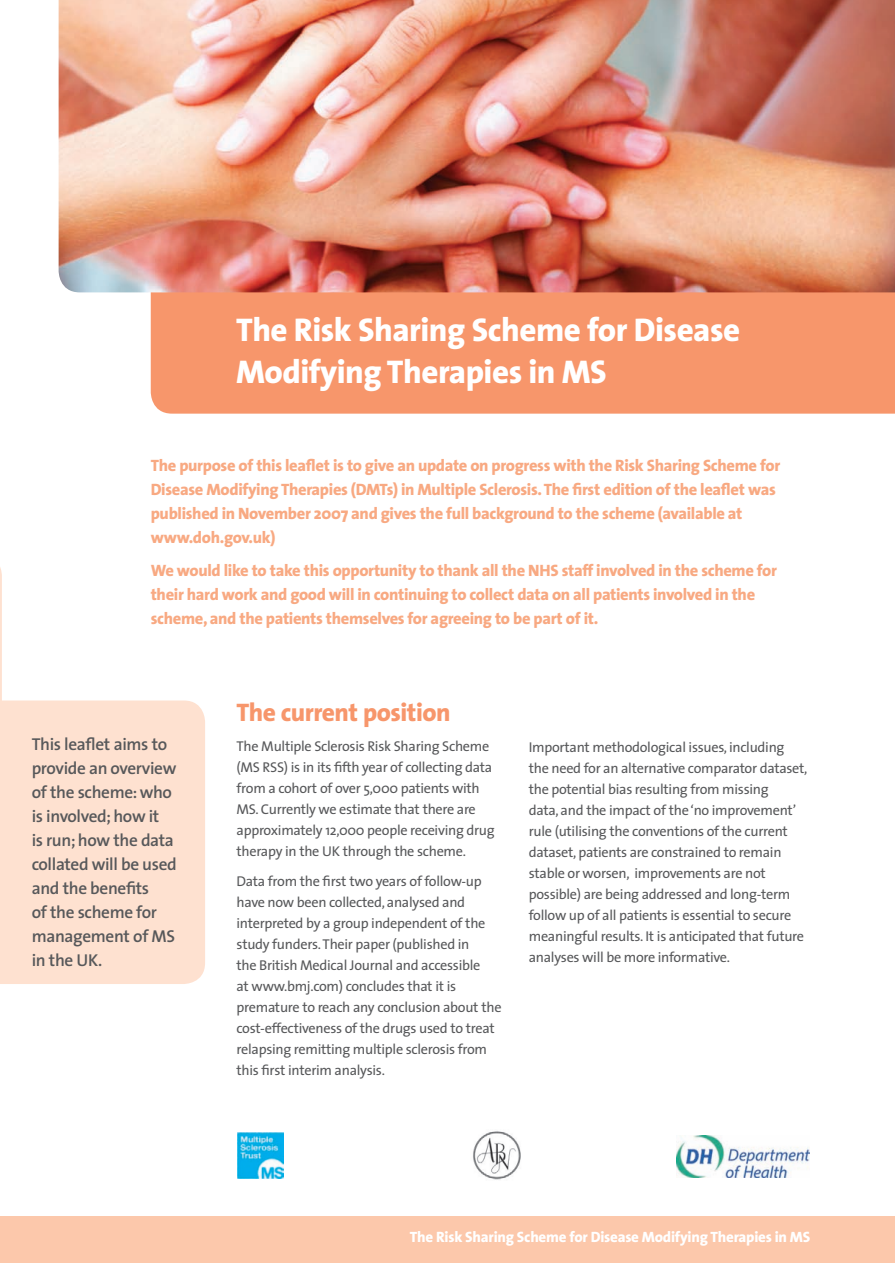
<style>
.page{position:relative;width:895px;height:1263px;background:#fff}
.page>*{position:absolute;margin:0;border:0;box-sizing:border-box;transform-origin:0 0}
.t1{font:800 33px/42px "The Sans";letter-spacing:-.015em;color:#fff}
.t2{font:800 25.5px "The Sans";letter-spacing:-.02em;color:#f7966b}
.t3{font:600 17.25px/24px "The Sans";letter-spacing:-.02em;color:#57585a}
.t4{font:800 16.5px/24px "The Sans";letter-spacing:-.02em;color:#f8a982}
.t5{font:800 15px "The Sans";letter-spacing:-.015em;color:#fff}
.t6{font:14.25px/21px "The Sans";letter-spacing:-.02em;color:#57585a}
</style>
<div class="page">
<div style="left:2px;top:700px;width:203px;height:284px;background:#fee1d0"></div>
<div style="left:151px;top:292px;width:744px;height:122px;background:#f7966b"></div>
<img style="left:59px;top:0;width:836px;height:292px">
<div style="left:0;top:1216px;width:895px;height:47px;background:#fcc8ab"></div>
<svg style="left:0;top:567px;width:2px;height:417px"></svg>
<img style="left:676px;top:1135px;width:134px;height:42px">
<img style="left:473px;top:1131px;width:48px;height:49px">
<img style="left:237px;top:1133px;width:46px;height:46px">
<p class="t1" style="left:236px;top:308px;width:506px">The Risk Sharing Scheme for Disease<br>Modifying Therapies in MS</p>
<p class="t4" style="left:151px;top:453px;width:631px">The purpose of this leaflet is to give an update on progress with the Risk Sharing Scheme for Disease Modifying Therapies (DMTs) in Multiple Sclerosis. The first edition of the leaflet was published in November 2007 and gives the full background to the scheme (available at www.doh.gov.uk)</p>
<p class="t4" style="left:151px;top:558px;width:628px">We would like to take this opportunity to thank all the NHS staff involved in the scheme for their hard work and good will in continuing to collect data on all patients involved in the scheme, and the patients themselves for agreeing to be part of it.</p>
<p class="t3" style="left:32px;top:731px;width:147px">This leaflet aims to provide an overview of the scheme: who is involved; how it<br>is run; how the data collated will be used and the benefits<br>of the scheme for management of MS in the UK.</p>
<p class="t2" style="left:237px;top:691px;width:215px">The current position</p>
<p class="t6" style="left:237px;top:735px;width:260px">The Multiple Sclerosis Risk Sharing Scheme (MS RSS) is in its fifth year of collecting data from a cohort of over 5,000 patients with MS. Currently we estimate that there are approximately 12,000 people receiving drug therapy in the UK through the scheme.</p>
<p class="t6" style="left:237px;top:870px;width:267px">Data from the first two years of follow-up have now been collected, analysed and interpreted by a group independent of the study funders. Their paper (published in<br>the British Medical Journal and accessible<br>at www.bmj.com) concludes that it is premature to reach any conclusion about the cost-effectiveness of the drugs used to treat relapsing remitting multiple sclerosis from this first interim analysis.</p>
<p class="t6" style="left:529px;top:736px;width:280px">Important methodological issues, including the need for an alternative comparator dataset, the potential bias resulting from missing<br>data, and the impact of the ‘no improvement’ rule (utilising the conventions of the current dataset, patients are constrained to remain stable or worsen, improvements are not possible) are being addressed and long-term follow up of all patients is essential to secure meaningful results. It is anticipated that future analyses will be more informative.</p>
<p class="t5" style="left:410px;top:1224px;width:402px">The Risk Sharing Scheme for Disease Modifying Therapies in MS</p>
</div>
